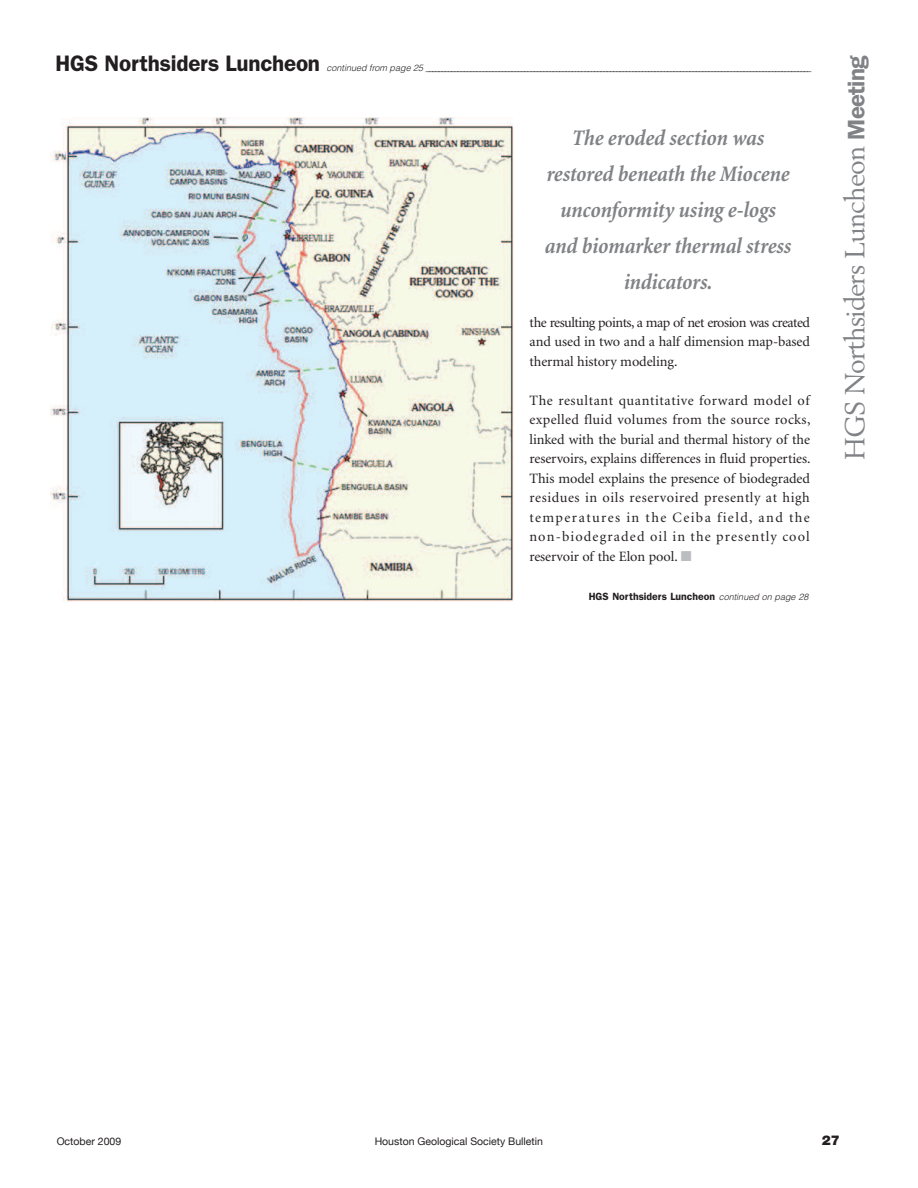
<style>
.page{position:relative;width:918px;height:1188px;background:#fff}
.page>*{position:absolute;margin:0;border:0;box-sizing:border-box;transform-origin:0 0}
.t1{font:27.3px "Berling";letter-spacing:-.03em;color:#808285}
.t2{font:italic 700 condensed 22.5px/36px "Minion";letter-spacing:-.01em;color:#808285;text-align:center}
.t3{font:600 22.5px "Franklin Gothic";letter-spacing:-.01em;color:#231f20}
.t4{font:14.25px/19.5px "Minion";letter-spacing:-.005em;color:#231f20;text-align:justify}
.t5{font:900 13.5px "Helvetica Neue";color:#231f20}
.t6{font:10.5px "Helvetica Neue";color:#231f20}
.t7{font:600 10.5px "Franklin Gothic";color:#231f20}
.t8{font:italic 300 9px "Helvetica";letter-spacing:.005em;color:#231f20}
.s1{color:#bcbdc0}
.s2{font-family:"Helvetica";font-weight:300;font-style:italic;font-size:9px}
.s3{font-family:"Franklin Gothic";font-weight:600;font-size:24px}
</style>
<div class="page">
<img style="left:51px;top:117px;width:463px;height:485px">
<h2 class="t3" style="left:56px;top:55px;width:266px">HGS Northsiders Luncheon</h2>
<p class="t8" style="left:326px;top:63px;width:487px">continued from page 25 _________________________________________________________________________________________________________________________</p>
<h2 class="t2" style="left:545px;top:122px;width:248px">The eroded section was restored beneath the Miocene unconformity using e-logs and biomarker thermal stress indicators.</h2>
<p class="t4" style="left:530px;top:314px;width:282px">the resulting points, a map of net erosion was created and used in two and a half dimension map-based thermal history modeling.</p>
<p class="t4" style="left:529px;top:392px;width:283px">The resultant quantitative forward model of expelled fluid volumes from the source rocks, linked with the burial and thermal history of the reservoirs, explains differences in fluid properties.<br>This model explains the presence of biodegraded residues in oils reservoired presently at high temperatures in the Ceiba field, and the non-biodegraded oil in the presently cool reservoir of the Elon pool. <span class="s1">■</span></p>
<p class="t7" style="left:589px;top:593px;width:221px">HGS Northsiders Luncheon <span class="s2">continued on page 28</span></p>
<h1 class="t1" style="left:844px;top:460px;width:406px;rotate:-90deg">HGS Northsiders Luncheon <span class="s3">Meeting</span></h1>
<p class="t6" style="left:57px;top:1135px;width:66px">October 2009</p>
<p class="t6" style="left:375px;top:1135px;width:170px">Houston Geological Society Bulletin</p>
<p class="t5" style="left:822px;top:1136px;width:19px">27</p>
</div>
